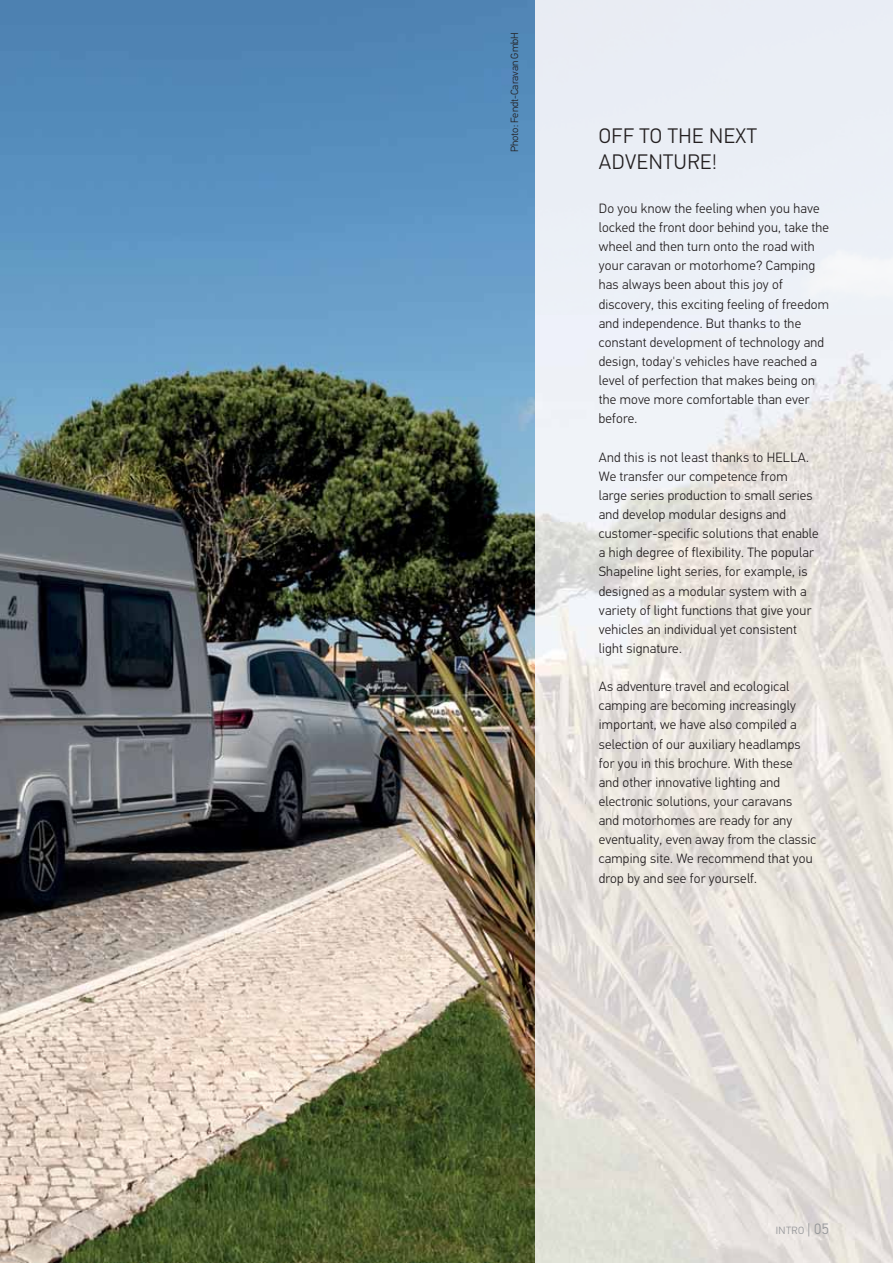
<style>
.page{position:relative;width:893px;height:1263px;background:#fff}
.page>*{position:absolute;margin:0;border:0;box-sizing:border-box;transform-origin:0 0}
.t1{font:300 21px/25.2px "Hella DIN Universal";letter-spacing:.025em;color:#231f20}
.t2{font:300 13.5px/19.2px "Hella DIN Universal";letter-spacing:.015em;color:#231f20}
.t3{font:300 10.5px "Hella DIN Universal";color:#231f20}
.t4{font:300 10.5px "Hella DIN Universal";letter-spacing:.045em;color:#939598}
.s1{font-size:15px}
</style>
<div class="page">
<img style="left:0;top:0;width:535px;height:1263px">
<img style="left:535px;top:0;width:358px;height:1263px">
<p class="t3" style="left:511px;top:152px;width:122px;rotate:-90deg">Photo: Fendt-Caravan GmbH</p>
<h1 class="t1" style="left:599px;top:126px;width:160px">OFF TO THE NEXT<br>ADVENTURE!</h1>
<p class="t2" style="left:599px;top:200px;width:232px">Do you know the feeling when you have locked the front door behind you, take the wheel and then turn onto the road with your caravan or motorhome? Camping has always been about this joy of discovery, this exciting feeling of freedom and independence. But thanks to the constant development of technology and design, today's vehicles have reached a level of perfection that makes being on the move more comfortable than ever before.</p>
<p class="t2" style="left:599px;top:449px;width:221px">And this is not least thanks to HELLA.<br>We transfer our competence from large series production to small series and develop modular designs and customer-specific solutions that enable a high degree of flexibility. The popular Shapeline light series, for example, is designed as a modular system with a variety of light functions that give your vehicles an individual yet consistent light signature.</p>
<p class="t2" style="left:599px;top:678px;width:219px">As adventure travel and ecological camping are becoming increasingly important, we have also compiled a selection of our auxiliary headlamps for you in this brochure. With these and other innovative lighting and electronic solutions, your caravans<br>and motorhomes are ready for any eventuality, even away from the classic camping site. We recommend that you drop by and see for yourself.</p>
<p class="t4" style="left:776px;top:1226px;width:55px">INTRO <span class="s1">| 05</span></p>
</div>
